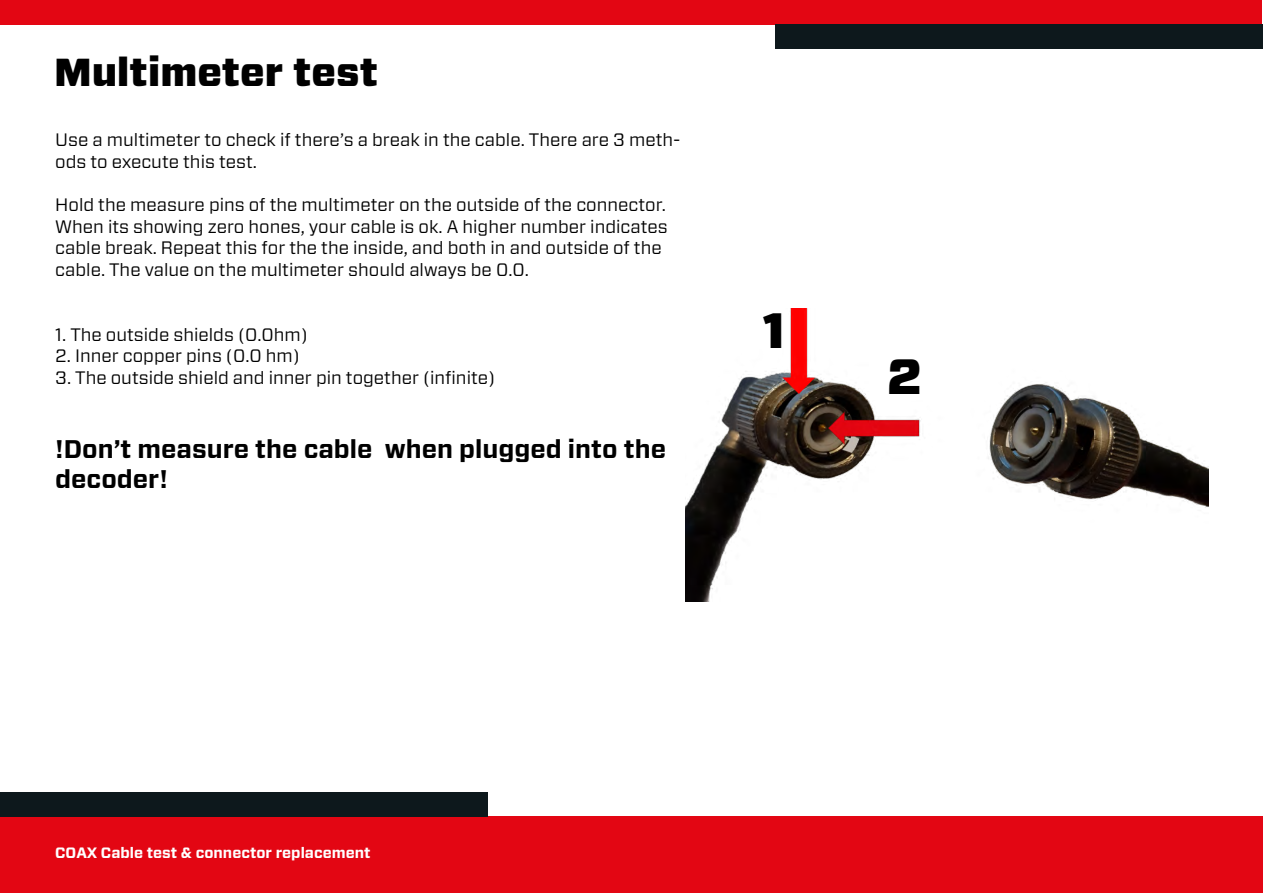
<style>
.page{position:relative;width:1263px;height:893px;background:#fff}
.page>*{position:absolute;margin:0;border:0;box-sizing:border-box;transform-origin:0 0}
.t1{font:900 49.5px "Forza";color:#000}
.t2{font:900 39px "Forza";color:#000}
.t3{font:700 25.5px/30.6px "Forza";color:#000}
.t4{font:18px/21.6px "Forza";color:#000}
.t5{font:700 15px "Forza";color:#fff}
</style>
<div class="page">
<div style="left:0;top:816px;width:1263px;height:77px;background:#e30613"></div>
<div style="left:0;top:792px;width:488px;height:24px;background:#0d181c"></div>
<div style="left:0;top:0;width:1261px;height:24px;background:#e30613"></div>
<div style="left:775px;top:24px;width:488px;height:24px;background:#0d181c"></div>
<img style="left:685px;top:308px;width:524px;height:294px">
<h2 class="t2" style="left:54px;top:46px;width:326px">Multimeter test</h2>
<p class="t4" style="left:55px;top:129px;width:627px">Use a multimeter to check if there’s a break in the cable. There are 3 meth&shy;ods to execute this test.</p>
<p class="t4" style="left:55px;top:194px;width:614px">Hold the measure pins of the multimeter on the outside of the connector.<br>When its showing zero hones, your cable is ok. A higher number indicates cable break. Repeat this for the the inside, and both in and outside of the cable. The value on the multimeter should always be 0.0.</p>
<p class="t4" style="left:55px;top:323px;width:254px">1. The outside shields (0.0hm)</p>
<p class="t4" style="left:55px;top:345px;width:246px">2. Inner copper pins (0.0 hm)</p>
<p class="t4" style="left:55px;top:366px;width:441px">3. The outside shield and inner pin together (infinite)</p>
<h3 class="t3" style="left:55px;top:434px;width:612px">!Don’t measure the cable when plugged into the decoder!</h3>
<h1 class="t1" style="left:763px;top:297px;width:24px">1</h1>
<h1 class="t1" style="left:887px;top:343px;width:37px">2</h1>
<p class="t5" style="left:55px;top:843px;width:317px">COAX Cable test &amp; connector replacement</p>
</div>
